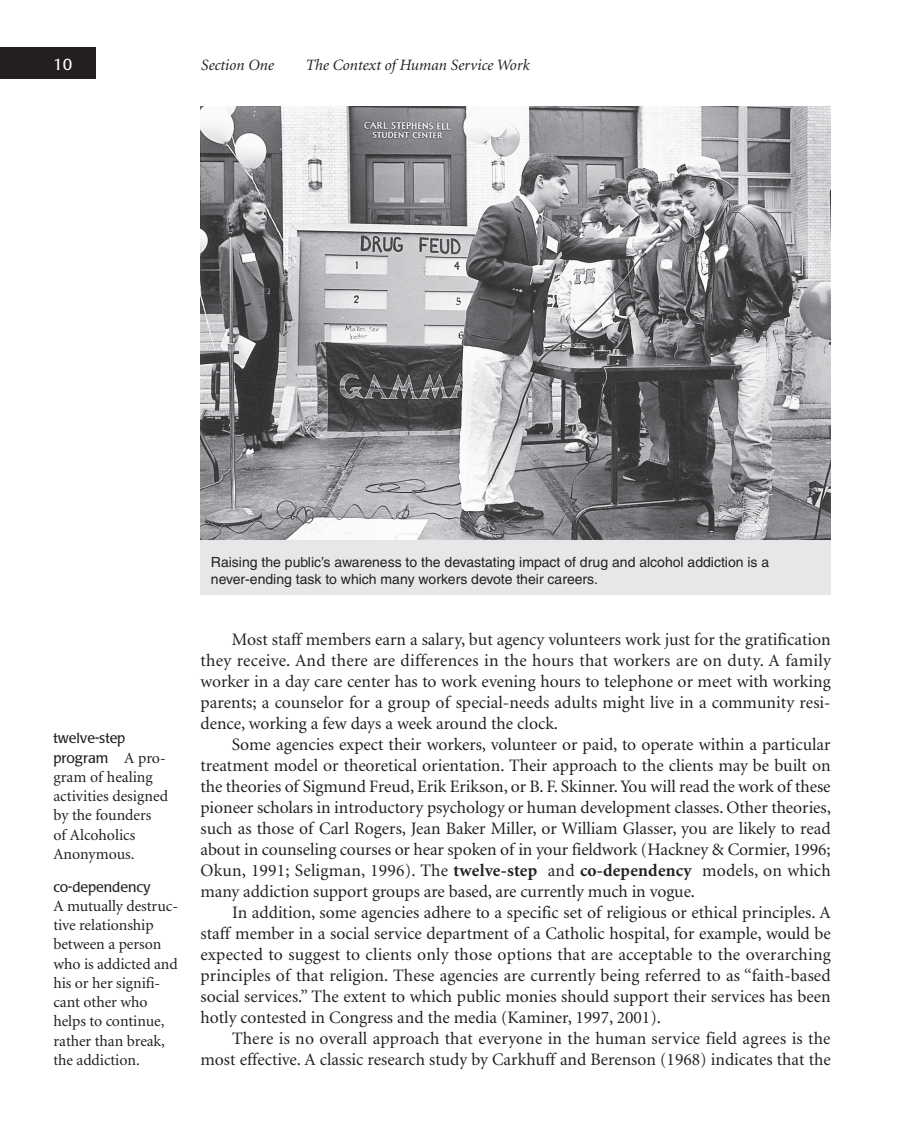
<style>
.page{position:relative;width:921px;height:1140px;background:#fff}
.page>*{position:absolute;margin:0;border:0;box-sizing:border-box;transform-origin:0 0}
.t1{font:17.5px/21px "Minion";color:#231f20;text-align:justify}
.t2{font:15.75px/19.2px "Minion";letter-spacing:-.005em;color:#231f20}
.t3{font:italic 15.75px "Minion";color:#231f20}
.t4{font:15.75px "Poppl Laudatio";color:#fff}
.t5{font:14px/17.5px "Helvetica";color:#231f20}
.t6{font:14px/19.2px "Poppl Laudatio";color:#231f20}
.s1{font-family:"Minion";font-size:15.75px}
.s2{font-weight:700}
</style>
<div class="page">
<svg style="left:0;top:47px;width:831px;height:548px"></svg>
<p class="t4" style="left:53px;top:58px;width:21px">10</p>
<p class="t3" style="left:200px;top:58px;width:75px">Section One</p>
<p class="t3" style="left:305px;top:58px;width:225px">The Context of Human Service Work</p>
<p class="t6" style="left:53px;top:730px;width:114px">twelve-step program <span class="s1">A pro-</span></p>
<p class="t2" style="left:53px;top:768px;width:116px">gram of healing activities designed by the founders of Alcoholics<br>Anonymous.</p>
<p class="t6" style="left:53px;top:878px;width:99px">co-dependency</p>
<p class="t2" style="left:53px;top:897px;width:126px">A mutually destruc&shy;tive relationship between a person who is addicted and his or her signifi&shy;cant other who helps to continue, rather than break, the addiction.</p>
<p class="t5" style="left:211px;top:554px;width:560px">Raising the public’s awareness to the devastating impact of drug and alcohol addiction is a never-ending task to which many workers devote their careers.</p>
<p class="t1" style="left:200px;top:630px;width:632px;text-indent:32px">Most staff members earn a salary, but agency volunteers work just for the gratification they receive. And there are differences in the hours that workers are on duty. A family worker in a day care center has to work evening hours to telephone or meet with working parents; a counselor for a group of special-needs adults might live in a community resi&shy;dence, working a few days a week around the clock.</p>
<p class="t1" style="left:200px;top:735px;width:632px;text-indent:32px">Some agencies expect their workers, volunteer or paid, to operate within a particular treatment model or theoretical orientation. Their approach to the clients may be built on the theories of Sigmund Freud, Erik Erikson, or B. F. Skinner. You will read the work of these pioneer scholars in introductory psychology or human development classes. Other theories, such as those of Carl Rogers, Jean Baker Miller, or William Glasser, you are likely to read about in counseling courses or hear spoken of in your fieldwork (Hackney &amp; Cormier, 1996; Okun, 1991; Seligman, 1996). The <span class="s2">twelve-step</span> and <span class="s2">co-dependency</span> models, on which many addiction support groups are based, are currently much in vogue.</p>
<p class="t1" style="left:200px;top:903px;width:632px;text-indent:32px">In addition, some agencies adhere to a specific set of religious or ethical principles. A staff member in a social service department of a Catholic hospital, for example, would be expected to suggest to clients only those options that are acceptable to the overarching principles of that religion. These agencies are currently being referred to as “faith-based social services.” The extent to which public monies should support their services has been hotly contested in Congress and the media (Kaminer, 1997, 2001).</p>
<p class="t1" style="left:200px;top:1029px;width:631px;text-align:right">There is no overall approach that everyone in the human service field agrees is the most effective. A classic research study by Carkhuff and Berenson (1968) indicates that the</p>
</div>
